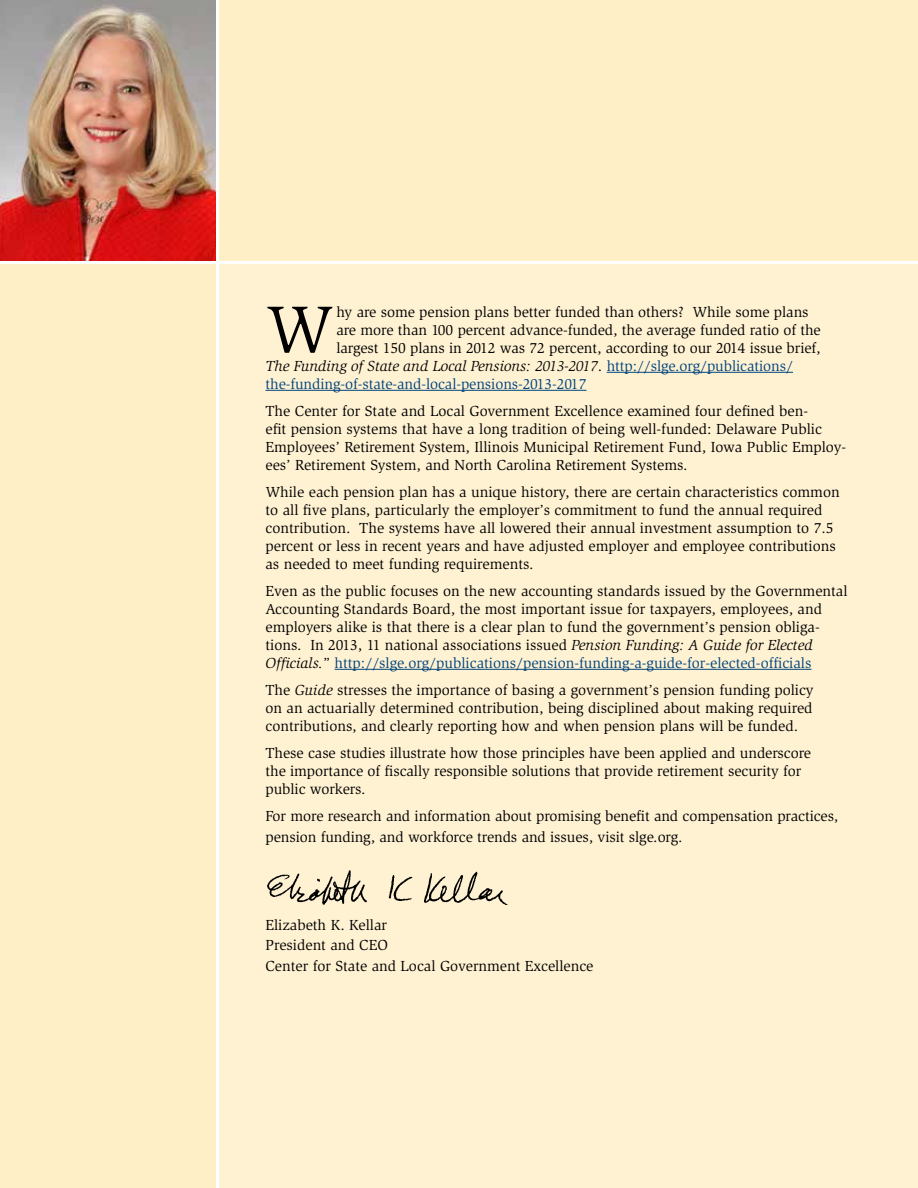
<style>
.page{position:relative;width:918px;height:1188px;background:#ffefc6}
.page>*{position:absolute;margin:0;border:0;box-sizing:border-box;transform-origin:0 0}
.t1{font:68.7px "Slimbach Std";color:#000}
.t2{font:15px/18px "Slimbach Std";color:#000}
.t3{font:italic 15px "Slimbach Std";letter-spacing:-.005em;color:#000}
.t4{font:15px "Slimbach Std";letter-spacing:-.005em;color:#00447c}
.s1{font-style:normal}
.s2{font-style:normal;color:#00447c}
.s3{font-style:italic}
.s4{color:#00447c}
</style>
<div class="page">
<img style="left:0;top:0;width:216px;height:261px">
<div style="left:216px;top:261px;width:702px;height:927px;background:#fff2d3"></div>
<hr style="left:607px;top:372px;width:186px;height:1px;background:#00447c">
<hr style="left:266px;top:390px;width:320px;height:1px;background:#00447c">
<hr style="left:335px;top:669px;width:476px;height:1px;background:#00447c">
<img style="left:267px;top:870px;width:241px;height:35px">
<hr style="left:0;top:261px;width:918px;height:3px;background:#fff">
<hr style="left:216px;top:0;width:3px;height:1188px;background:#fff">
<h1 class="t1" style="left:266px;top:291px;width:69px">W</h1>
<p class="t2" style="left:336px;top:303px;width:474px">hy are some pension plans better funded than others? While some plans</p>
<p class="t2" style="left:336px;top:321px;width:486px">are more than 100 percent advance-funded, the average funded ratio of the</p>
<p class="t2" style="left:336px;top:339px;width:486px">largest 150 plans in 2012 was 72 percent, according to our 2014 issue brief,</p>
<p class="t3" style="left:266px;top:357px;width:529px">The Funding of State and Local Pensions: 2013-2017<span class="s1">.</span> <span class="s2">http://slge.org/publications/</span></p>
<p class="t4" style="left:266px;top:375px;width:322px">the-funding-of-state-and-local-pensions-2013-2017</p>
<p class="t2" style="left:266px;top:402px;width:582px">The Center for State and Local Government Excellence examined four defined ben-<br>efit pension systems that have a long tradition of being well-funded: Delaware Public Employees’ Retirement System, Illinois Municipal Retirement Fund, Iowa Public Employ&shy;ees’ Retirement System, and North Carolina Retirement Systems.</p>
<p class="t2" style="left:266px;top:483px;width:576px">While each pension plan has a unique history, there are certain characteristics common to all five plans, particularly the employer’s commitment to fund the annual required contribution. The systems have all lowered their annual investment assumption to 7.5 percent or less in recent years and have adjusted employer and employee contributions as needed to meet funding requirements.</p>
<p class="t2" style="left:266px;top:582px;width:584px">Even as the public focuses on the new accounting standards issued by the Governmental Accounting Standards Board, the most important issue for taxpayers, employees, and employers alike is that there is a clear plan to fund the government’s pension obliga&shy;tions. In 2013, 11 national associations issued <span class="s3">Pension Funding: A Guide for Elected Officials.</span>” <span class="s4">http://slge.org/publications/pension-funding-a-guide-for-elected-officials</span></p>
<p class="t2" style="left:266px;top:681px;width:549px;text-align:justify">The <span class="s3">Guide</span> stresses the importance of basing a government’s pension funding policy on an actuarially determined contribution, being disciplined about making required contributions, and clearly reporting how and when pension plans will be funded.</p>
<p class="t2" style="left:266px;top:744px;width:547px">These case studies illustrate how those principles have been applied and underscore the importance of fiscally responsible solutions that provide retirement security for public workers.</p>
<p class="t2" style="left:266px;top:805px;width:574px;line-height:21px">For more research and information about promising benefit and compensation practices, pension funding, and workforce trends and issues, visit slge.org.</p>
<p class="t2" style="left:266px;top:916px;width:124px;line-height:19.5px">Elizabeth K. Kellar<br>President and CEO</p>
<p class="t2" style="left:266px;top:957px;width:330px">Center for State and Local Government Excellence</p>
</div>
